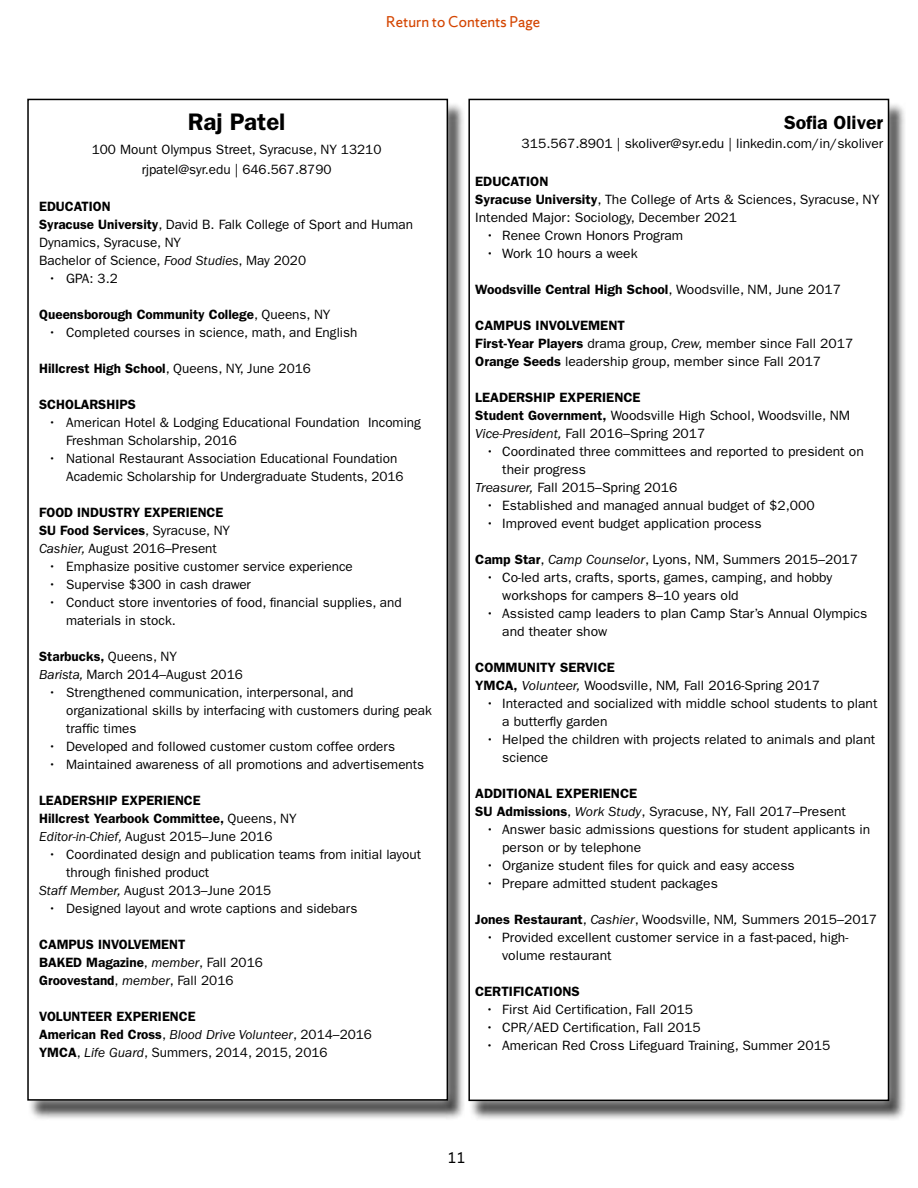
<style>
.page{position:relative;width:918px;height:1188px;background:#fff}
.page>*{position:absolute;margin:0;border:0;box-sizing:border-box;transform-origin:0 0}
.t1{font:600 24px "ITC Franklin Gothic Std";color:#000}
.t2{font:600 19.05px "ITC Franklin Gothic Std";color:#000}
.t3{font:16.5px "Sherman Sans";color:#d44500}
.t4{font:16.5px "Sherman Sans";color:#000}
.t5{font:13.5px/18px "ITC Franklin Gothic Std";color:#000}
.t6{font:600 13.5px/18px "ITC Franklin Gothic Std";color:#000}
.s1{font-weight:600}
.s2{font-style:italic}
.s3{font-weight:400}
.s4{font-weight:400;font-style:italic}
</style>
<div class="page">
<div style="left:18px;top:89px;width:439px;height:1022px;background:#fff;opacity:.75"></div>
<div style="left:28px;top:99px;width:419px;height:1001px;background:#fff"></div>
<div style="left:27px;top:99px;width:421px;height:1002px;border:2px solid #000"></div>
<div style="left:470px;top:102px;width:436px;height:1019px;background:#000;opacity:.75"></div>
<div style="left:459px;top:89px;width:439px;height:1022px;background:#fff;opacity:.75"></div>
<div style="left:469px;top:99px;width:420px;height:1001px;background:#fff"></div>
<div style="left:468px;top:99px;width:421px;height:1002px;border:2px solid #000"></div>
<p class="t3" style="left:386px;top:12px;width:156px">Return to Contents Page</p>
<h1 class="t1" style="left:188px;top:108px;width:99px">Raj Patel</h1>
<p class="t5" style="left:92px;top:140px;width:291px;line-height:19.5px;text-align:center">100 Mount Olympus Street, Syracuse, NY 13210 rjpatel@syr.edu | 646.567.8790</p>
<p class="t5" style="left:39px;top:198px;width:375px"><span class="s1">EDUCATION<br>Syracuse University</span>, David B. Falk College of Sport and Human Dynamics, Syracuse, NY<br>Bachelor of Science, <span class="s2">Food Studies</span>, May 2020</p>
<p class="t5" style="left:48px;top:270px;width:71px">• GPA: 3.2</p>
<p class="t6" style="left:39px;top:306px;width:293px">Queensborough Community College<span class="s3">, Queens, NY</span></p>
<p class="t5" style="left:48px;top:324px;width:311px">• Completed courses in science, math, and English</p>
<p class="t6" style="left:39px;top:360px;width:273px">Hillcrest High School<span class="s3">, Queens, NY, June 2016</span></p>
<p class="t6" style="left:39px;top:396px;width:98px">SCHOLARSHIPS</p>
<p class="t5" style="left:66px;top:414px;width:356px;text-indent:-18px">• American Hotel &amp; Lodging Educational Foundation Incoming<br>Freshman Scholarship, 2016</p>
<p class="t5" style="left:66px;top:450px;width:339px;text-indent:-18px">• National Restaurant Association Educational Foundation<br>Academic Scholarship for Undergraduate Students, 2016</p>
<p class="t6" style="left:39px;top:504px;width:193px">FOOD INDUSTRY EXPERIENCE<br>SU Food Services<span class="s3">, Syracuse, NY<br></span><span class="s4">Cashier,</span> <span class="s3">August 2016–Present</span></p>
<p class="t5" style="left:48px;top:558px;width:306px">• Emphasize positive customer service experience</p>
<p class="t5" style="left:48px;top:576px;width:204px">• Supervise $300 in cash drawer</p>
<p class="t5" style="left:66px;top:594px;width:337px;text-indent:-18px">• Conduct store inventories of food, financial supplies, and materials in stock.</p>
<p class="t5" style="left:39px;top:648px;width:205px"><span class="s1">Starbucks,</span> Queens, NY<br><span class="s2">Barista,</span> March 2014–August 2016</p>
<p class="t5" style="left:66px;top:684px;width:367px;text-indent:-18px">• Strengthened communication, interpersonal, and organizational skills by interfacing with customers during peak traffic times</p>
<p class="t5" style="left:48px;top:738px;width:348px">• Developed and followed customer custom coffee orders</p>
<p class="t5" style="left:48px;top:756px;width:378px">• Maintained awareness of all promotions and advertisements</p>
<p class="t6" style="left:39px;top:791px;width:259px">LEADERSHIP EXPERIENCE<br>Hillcrest Yearbook Committee, <span class="s3">Queens, NY<br></span><span class="s4">Editor-in-Chief,</span> <span class="s3">August 2015–June 2016</span></p>
<p class="t5" style="left:48px;top:846px;width:374px">• Coordinated design and publication teams from initial layout</p>
<p class="t5" style="left:66px;top:864px;width:145px">through finished product</p>
<p class="t5" style="left:39px;top:882px;width:234px"><span class="s2">Staff Member,</span> August 2013–June 2015</p>
<p class="t5" style="left:48px;top:900px;width:311px">• Designed layout and wrote captions and sidebars</p>
<p class="t6" style="left:39px;top:935px;width:225px">CAMPUS INVOLVEMENT<br>BAKED Magazine<span class="s3">,</span> <span class="s4">member</span><span class="s3">, Fall 2016<br></span>Groovestand<span class="s3">,</span> <span class="s4">member</span><span class="s3">, Fall 2016</span></p>
<p class="t6" style="left:39px;top:1007px;width:334px">VOLUNTEER EXPERIENCE<br>American Red Cross<span class="s3">,</span> <span class="s4">Blood Drive Volunteer</span><span class="s3">, 2014–2016<br></span>YMCA<span class="s3">,</span> <span class="s4">Life Guard</span><span class="s3">, Summers, 2014, 2015, 2016</span></p>
<h2 class="t2" style="left:784px;top:111px;width:101px">Sofia Oliver</h2>
<p class="t5" style="left:522px;top:135px;width:363px">315.567.8901 | skoliver@syr.edu | linkedin.com/in/skoliver</p>
<p class="t5" style="left:475px;top:172px;width:406px"><span class="s1">EDUCATION<br>Syracuse University</span>, The College of Arts &amp; Sciences, Syracuse, NY<br>Intended Major: Sociology, December 2021</p>
<p class="t5" style="left:486px;top:226px;width:199px">• Renee Crown Honors Program</p>
<p class="t5" style="left:486px;top:244px;width:153px">• Work 10 hours a week</p>
<p class="t6" style="left:475px;top:280px;width:367px">Woodsville Central High School<span class="s3">, Woodsville, NM, June 2017</span></p>
<p class="t5" style="left:475px;top:316px;width:380px"><span class="s1">CAMPUS INVOLVEMENT<br>First-Year Players</span> drama group, <span class="s2">Crew,</span> member since Fall 2017<br><span class="s1">Orange Seeds</span> leadership group, member since Fall 2017</p>
<p class="t5" style="left:475px;top:388px;width:376px"><span class="s1">LEADERSHIP EXPERIENCE<br>Student Government,</span> Woodsville High School, Woodsville, NM<br><span class="s2">Vice-President,</span> Fall 2016–Spring 2017</p>
<p class="t5" style="left:486px;top:442px;width:380px">• Coordinated three committees and reported to president on</p>
<p class="t5" style="left:502px;top:460px;width:85px">their progress</p>
<p class="t5" style="left:475px;top:478px;width:204px"><span class="s2">Treasurer,</span> Fall 2015–Spring 2016</p>
<p class="t5" style="left:486px;top:496px;width:330px">• Established and managed annual budget of $2,000</p>
<p class="t5" style="left:486px;top:514px;width:277px">• Improved event budget application process</p>
<p class="t5" style="left:475px;top:550px;width:385px"><span class="s1">Camp Star</span>, <span class="s2">Camp Counselor</span>, Lyons, NM, Summers 2015–2017</p>
<p class="t5" style="left:502px;top:568px;width:332px;text-indent:-16px">• Co-led arts, crafts, sports, games, camping, and hobby workshops for campers 8–10 years old</p>
<p class="t5" style="left:502px;top:604px;width:367px;text-indent:-16px">• Assisted camp leaders to plan Camp Star’s Annual Olympics and theater show</p>
<p class="t5" style="left:475px;top:658px;width:346px"><span class="s1">COMMUNITY SERVICE<br>YMCA,</span> <span class="s2">Volunteer,</span> Woodsville, NM<span class="s2">,</span> Fall 2016-Spring 2017</p>
<p class="t5" style="left:502px;top:694px;width:377px;text-indent:-16px">• Interacted and socialized with middle school students to plant a butterfly garden</p>
<p class="t5" style="left:502px;top:730px;width:375px;text-indent:-16px">• Helped the children with projects related to animals and plant science</p>
<p class="t6" style="left:475px;top:784px;width:372px">ADDITIONAL EXPERIENCE<br>SU Admissions<span class="s3">,</span> <span class="s4">Work Study</span><span class="s3">, Syracuse, NY</span><span class="s4">,</span> <span class="s3">Fall 2017–Present</span></p>
<p class="t5" style="left:502px;top:820px;width:370px;text-indent:-16px">• Answer basic admissions questions for student applicants in person or by telephone</p>
<p class="t5" style="left:486px;top:856px;width:311px">• Organize student files for quick and easy access</p>
<p class="t5" style="left:486px;top:874px;width:234px">• Prepare admitted student packages</p>
<p class="t5" style="left:475px;top:910px;width:404px"><span class="s1">Jones Restaurant</span>, <span class="s2">Cashier</span>, Woodsville, NM<span class="s2">,</span> Summers 2015–2017</p>
<p class="t5" style="left:502px;top:928px;width:348px;text-indent:-16px">• Provided excellent customer service in a fast-paced, high&shy;volume restaurant</p>
<p class="t6" style="left:475px;top:982px;width:106px">CERTIFICATIONS</p>
<p class="t5" style="left:486px;top:1000px;width:209px">• First Aid Certification, Fall 2015</p>
<p class="t5" style="left:486px;top:1018px;width:217px">• CPR/AED Certification, Fall 2015</p>
<p class="t5" style="left:486px;top:1036px;width:346px">• American Red Cross Lifeguard Training, Summer 2015</p>
<p class="t4" style="left:448px;top:1148px;width:20px">11</p>
</div>
